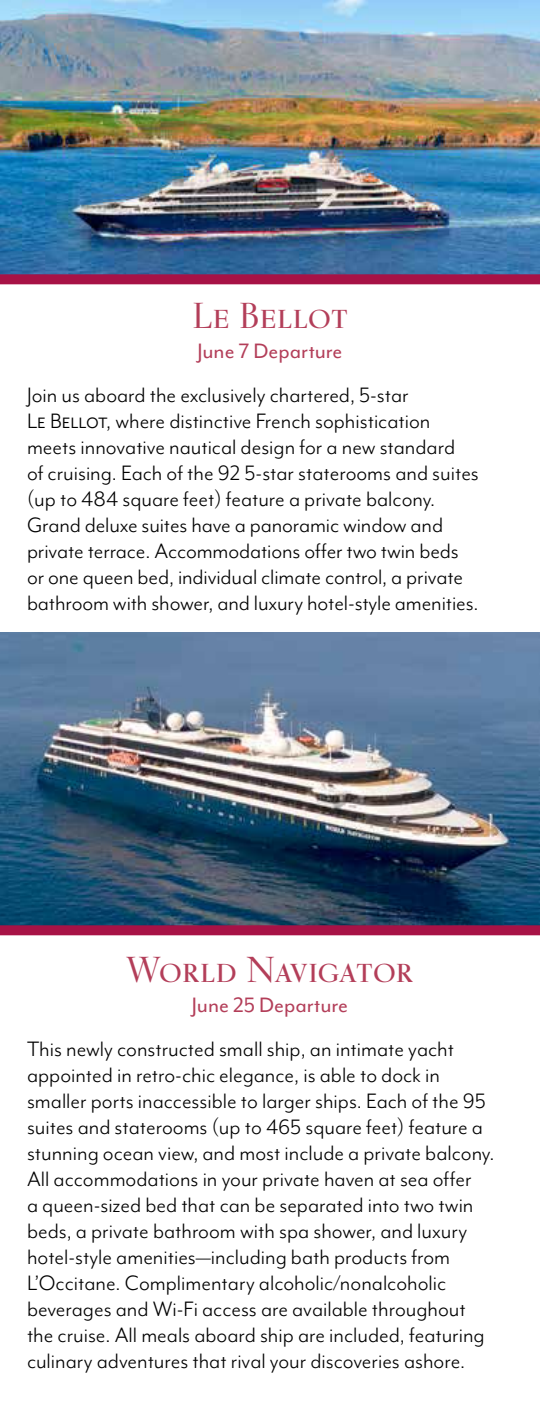
<style>
.page{position:relative;width:540px;height:1404px;background:#fff}
.page>*{position:absolute;margin:0;border:0;box-sizing:border-box;transform-origin:0 0}
.t1{font:500 36px "Kumlien Pro";letter-spacing:-.005em;color:#b33e59}
.t2{font:24px/26px "Mr Eaves Mod OT";color:#000}
.t3{font:24px "Mr Eaves Mod OT";color:#b33e59}
</style>
<div class="page">
<img style="left:0;top:0;width:540px;height:274px">
<img style="left:0;top:632px;width:540px;height:293px">
<div style="left:0;top:274px;width:540px;height:10px;background:#a71246"></div>
<div style="left:0;top:925px;width:540px;height:10px;background:#a71246"></div>
<h1 class="t1" style="left:192px;top:295px;width:157px">Le Bellot</h1>
<p class="t3" style="left:197px;top:341px;width:147px">June 7 Departure</p>
<p class="t2" style="left:27px;top:382px;width:453px">Join us aboard the exclusively chartered, 5‑star<br>Le Bellot, where distinctive French sophistication meets innovative nautical design for a new standard<br>of cruising. Each of the 92 5‑star staterooms and suites (up to 484 square feet) feature a private balcony.<br>Grand deluxe suites have a panoramic window and private terrace. Accommodations offer two twin beds or one queen bed, individual climate control, a private bathroom with shower, and luxury hotel‑style amenities.</p>
<h1 class="t1" style="left:127px;top:949px;width:288px">World Navigator</h1>
<p class="t3" style="left:192px;top:995px;width:158px">June 25 Departure</p>
<p class="t2" style="left:27px;top:1036px;width:469px">This newly constructed small ship, an intimate yacht appointed in retro‑chic elegance, is able to dock in smaller ports inaccessible to larger ships. Each of the 95 suites and staterooms (up to 465 square feet) feature a stunning ocean view, and most include a private balcony.<br>All accommodations in your private haven at sea offer<br>a queen‑sized bed that can be separated into two twin beds, a private bathroom with spa shower, and luxury hotel‑style amenities—including bath products from L’Occitane. Complimentary alcoholic/nonalcoholic beverages and Wi‑Fi access are available throughout the cruise. All meals aboard ship are included, featuring culinary adventures that rival your discoveries ashore.</p>
</div>
